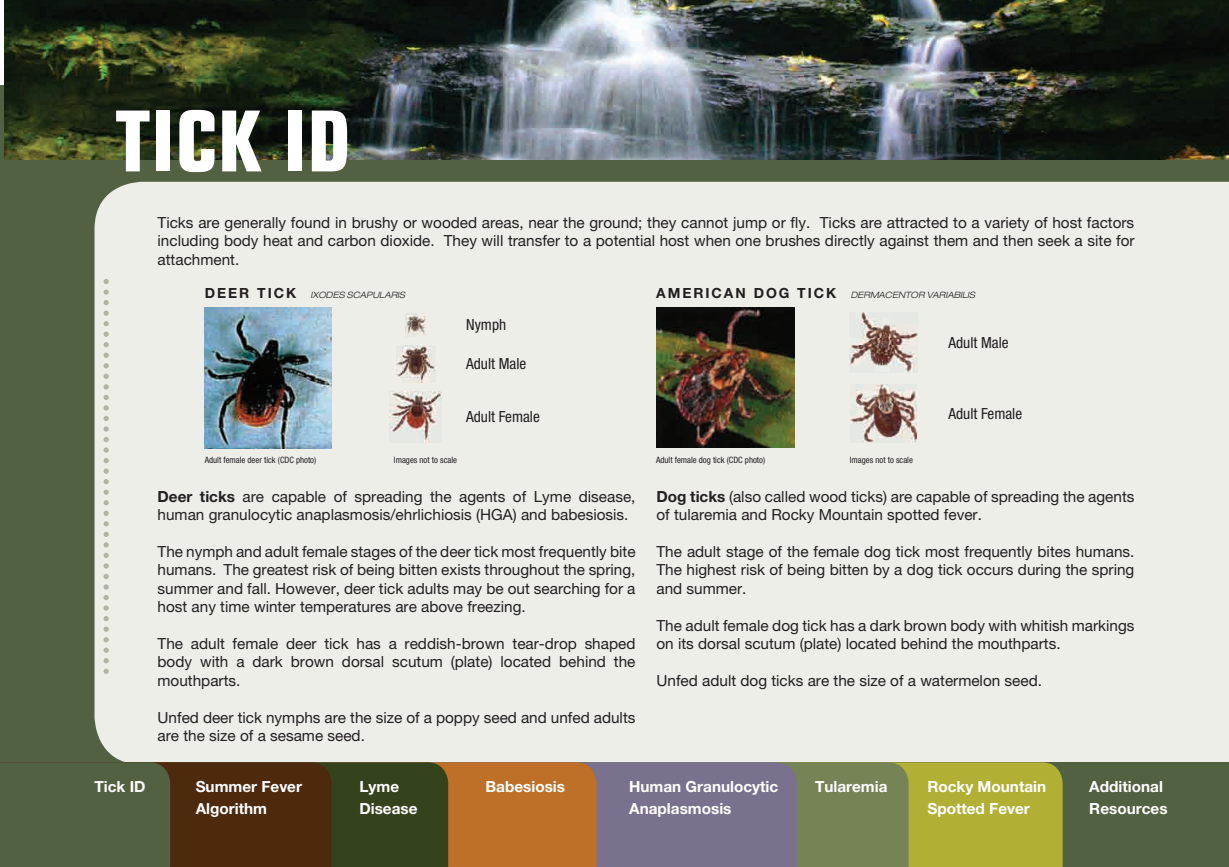
<style>
.page{position:relative;width:1229px;height:867px;background:#fff}
.page>*{position:absolute;margin:0;border:0;box-sizing:border-box;transform-origin:0 0}
.t1{font:700 condensed 84px "Eurostile LT";color:#fff}
.t2{font:15.4px/18.4px "Helvetica Neue LT Pro";color:#231f20}
.t3{font:700 15.4px/21.5px "Helvetica Neue LT Pro";color:#fff}
.t4{font:condensed 15.4px "Helvetica Neue LT Pro";color:#231f20}
.t5{font:condensed 8.75px "Helvetica Neue LT Pro";color:#231f20}
.t6{font:italic 300 expanded 8.75px "Helvetica Neue LT Pro";color:#231f20}
.s1{font-weight:700;font-style:normal;font-stretch:normal;font-size:14px}
.s2{font-weight:700}
</style>
<div class="page">
<div style="left:0;top:85px;width:1228px;height:781px;background:#526141"></div>
<div style="left:94px;top:182px;width:1134px;height:580px;background:#edeee8"></div>
<img style="left:4px;top:0;width:1224px;height:159px">
<svg style="left:104px;top:279px;width:5px;height:394px;background:#d5d6cc"></svg>
<img style="left:205px;top:307px;width:126px;height:142px">
<img style="left:405px;top:314px;width:22px;height:22px">
<img style="left:396px;top:345px;width:40px;height:37px">
<img style="left:390px;top:391px;width:52px;height:51px">
<img style="left:656px;top:307px;width:138px;height:140px">
<img style="left:849px;top:312px;width:68px;height:60px">
<img style="left:850px;top:384px;width:66px;height:58px">
<div style="left:908px;top:762px;width:154px;height:104px;background:#b1af34"></div>
<div style="left:796px;top:762px;width:112px;height:104px;background:#768356"></div>
<div style="left:596px;top:762px;width:200px;height:104px;background:#79718d"></div>
<div style="left:448px;top:762px;width:148px;height:104px;background:#be7028"></div>
<div style="left:331px;top:762px;width:117px;height:104px;background:#34431c"></div>
<svg style="left:0;top:762px;width:331px;height:104px"></svg>
<div style="left:94px;top:765px;width:62px;height:63px;background:#526141"></div>
<h1 class="t1" style="left:115px;top:90px;width:237px">TICK ID</h1>
<p class="t2" style="left:158px;top:213px;width:978px;text-align:justify">Ticks are generally found in brushy or wooded areas, near the ground; they cannot jump or fly. Ticks are attracted to a variety of host factors including body heat and carbon dioxide. They will transfer to a potential host when one brushes directly against them and then seek a site for attachment.</p>
<p class="t6" style="left:205px;top:290px;width:202px"><span class="s1">D E E R T I C K</span> IXODES SCAPULARIS</p>
<p class="t6" style="left:656px;top:290px;width:320px"><span class="s1">A ME R I C AN D O G TI C K</span> DERMACENTOR VARIABILIS</p>
<p class="t4" style="left:466px;top:316px;width:41px">Nymph</p>
<p class="t4" style="left:466px;top:354px;width:62px">Adult Male</p>
<p class="t4" style="left:948px;top:333px;width:62px">Adult Male</p>
<p class="t4" style="left:466px;top:408px;width:75px">Adult Female</p>
<p class="t4" style="left:948px;top:404px;width:75px">Adult Female</p>
<p class="t5" style="left:205px;top:454px;width:113px">Adult female deer tick (CDC photo)</p>
<p class="t5" style="left:394px;top:454px;width:65px">Images not to scale</p>
<p class="t5" style="left:656px;top:454px;width:111px">Adult female dog tick (CDC photo)</p>
<p class="t5" style="left:849px;top:454px;width:65px">Images not to scale</p>
<p class="t2" style="left:158px;top:487px;width:479px"><span class="s2">Deer ticks</span> are capable of spreading the agents of Lyme disease, human granulocytic anaplasmosis/ehrlichiosis (HGA) and babesiosis.</p>
<p class="t2" style="left:158px;top:542px;width:479px;text-align:justify">The nymph and adult female stages of the deer tick most frequently bite humans. The greatest risk of being bitten exists throughout the spring, summer and fall. However, deer tick adults may be out searching for a host any time winter temperatures are above freezing.</p>
<p class="t2" style="left:158px;top:634px;width:479px;text-align:justify">The adult female deer tick has a reddish-brown tear-drop shaped body with a dark brown dorsal scutum (plate) located behind the mouthparts.</p>
<p class="t2" style="left:158px;top:707px;width:479px">Unfed deer tick nymphs are the size of a poppy seed and unfed adults are the size of a sesame seed.</p>
<p class="t2" style="left:656px;top:487px;width:479px"><span class="s2">Dog ticks</span> (also called wood ticks) are capable of spreading the agents of tularemia and Rocky Mountain spotted fever.</p>
<p class="t2" style="left:656px;top:542px;width:479px;text-align:justify">The adult stage of the female dog tick most frequently bites humans.<br>The highest risk of being bitten by a dog tick occurs during the spring and summer.</p>
<p class="t2" style="left:656px;top:615px;width:479px">The adult female dog tick has a dark brown body with whitish markings on its dorsal scutum (plate) located behind the mouthparts.</p>
<p class="t2" style="left:656px;top:670px;width:387px">Unfed adult dog ticks are the size of a watermelon seed.</p>
<p class="t3" style="left:94px;top:775px;width:53px">Tick ID</p>
<p class="t3" style="left:196px;top:775px;width:108px">Summer Fever<br>Algorithm</p>
<p class="t3" style="left:359px;top:775px;width:41px">Lyme</p>
<p class="t3" style="left:485px;top:775px;width:81px">Babesiosis</p>
<p class="t3" style="left:359px;top:797px;width:60px">Disease</p>
<p class="t3" style="left:629px;top:775px;width:151px">Human Granulocytic</p>
<p class="t3" style="left:815px;top:775px;width:74px">Tularemia</p>
<p class="t3" style="left:629px;top:797px;width:104px">Anaplasmosis</p>
<p class="t3" style="left:927px;top:775px;width:120px">Rocky Mountain<br>Spotted Fever</p>
<p class="t3" style="left:1089px;top:775px;width:80px">Additional<br>Resources</p>
</div>
